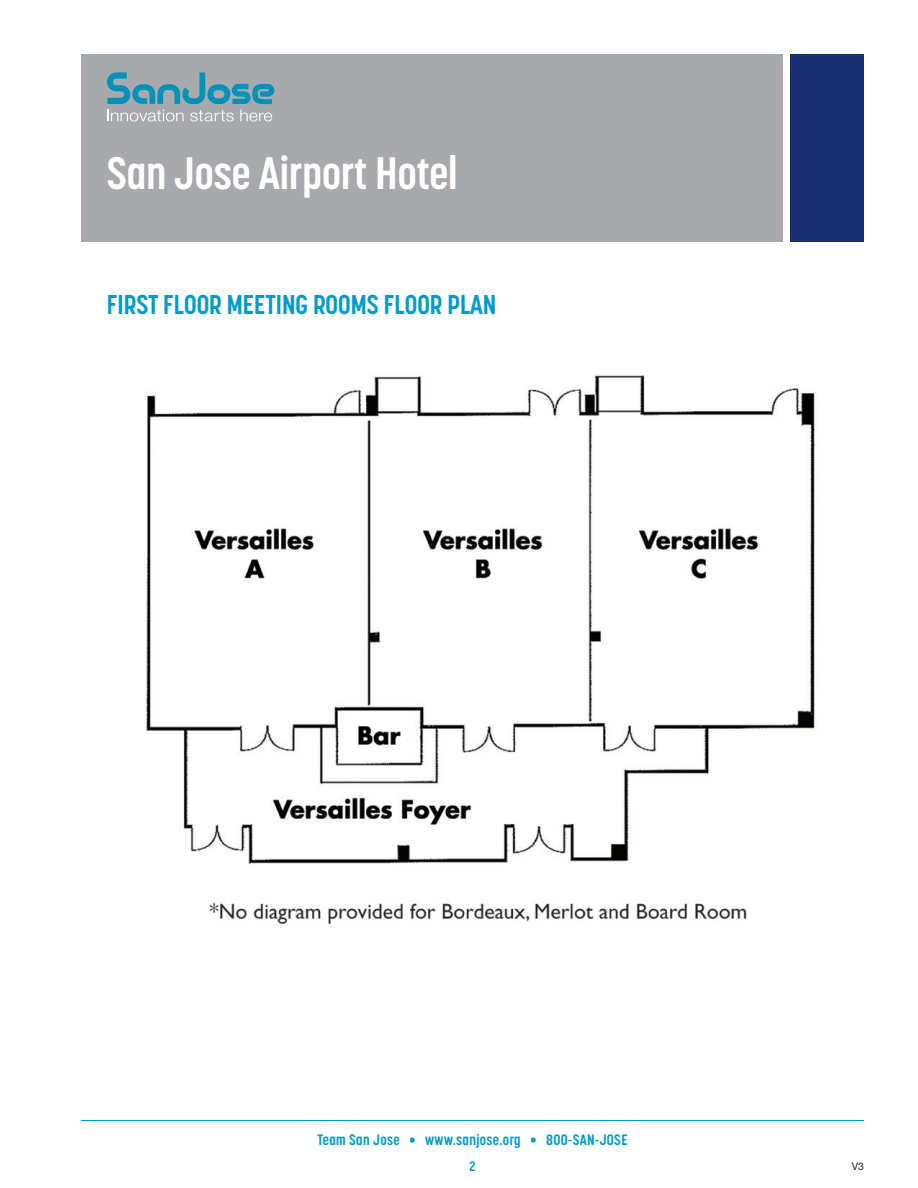
<style>
.page{position:relative;width:918px;height:1188px;background:#fff}
.page>*{position:absolute;margin:0;border:0;box-sizing:border-box;transform-origin:0 0}
.t1{font:700 45px "Korolev Condensed";color:#fff}
.t2{font:700 27px "Korolev Condensed";color:#009bc8}
.t3{font:700 15px "Korolev Condensed";letter-spacing:.025em;color:#009bc8}
.t4{font:700 13.5px "Korolev Condensed";color:#009bc8}
.t5{font:10.5px "Helvetica Neue";color:#231f20}
</style>
<div class="page">
<hr style="left:81px;top:1120px;width:783px;height:1px;background:#009bc8">
<div style="left:81px;top:54px;width:702px;height:188px;background:#a8a9ad"></div>
<div style="left:791px;top:54px;width:73px;height:188px;background:#1a2e72"></div>
<svg style="left:107px;top:72px;width:167px;height:32px"></svg>
<svg style="left:107px;top:110px;width:77px;height:11px"></svg>
<svg style="left:190px;top:110px;width:44px;height:12px"></svg>
<svg style="left:240px;top:110px;width:32px;height:11px"></svg>
<img style="left:146px;top:375px;width:670px;height:550px">
<h1 class="t1" style="left:107px;top:146px;width:352px">San Jose Airport Hotel</h1>
<h2 class="t2" style="left:107px;top:289px;width:391px">FIRST FLOOR MEETING ROOMS FLOOR PLAN</h2>
<p class="t3" style="left:317px;top:1131px;width:312px">Team San Jose • www.sanjose.org • 800-SAN-JOSE</p>
<p class="t4" style="left:469px;top:1158px;width:8px">2</p>
<p class="t5" style="left:852px;top:1160px;width:14px">V3</p>
</div>
